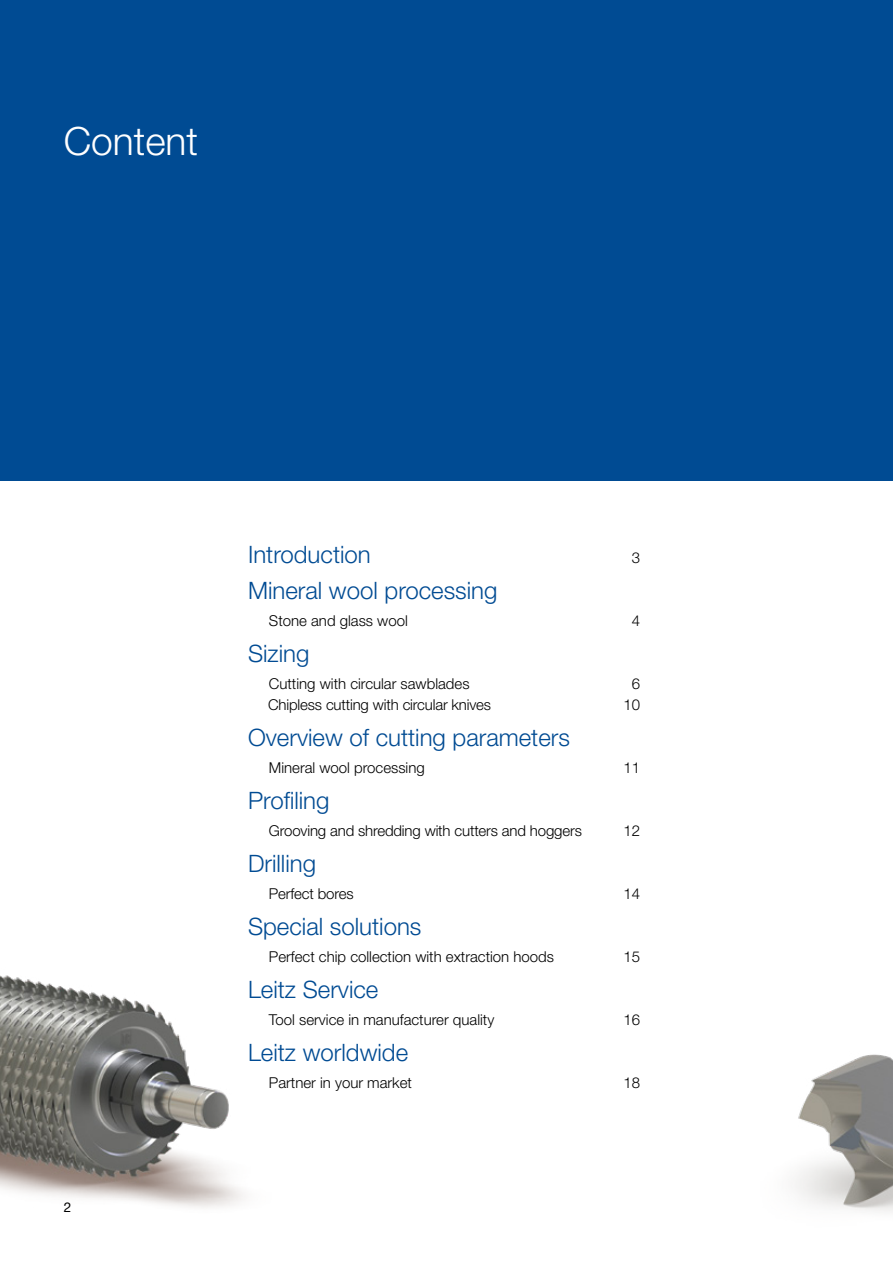
<style>
.page{position:relative;width:893px;height:1263px;background:#fff}
.page>*{position:absolute;margin:0;border:0;box-sizing:border-box;transform-origin:0 0}
.t1{font:300 39px "Helvetica Neue LT Pro";color:#fff}
.t2{font:300 24px "Helvetica Neue LT Pro";color:#004b93}
.t3{font:300 15px/21.6px "Helvetica Neue LT Pro";color:#000}
.t4{font:13.5px "Helvetica Neue LT Pro";color:#000}
</style>
<div class="page">
<div style="left:0;top:0;width:893px;height:480px;background:#004b93"></div>
<img style="left:795px;top:1054px;width:98px;height:158px">
<img style="left:0;top:975px;width:245px;height:233px">
<h1 class="t1" style="left:64px;top:118px;width:136px">Content</h1>
<p class="t4" style="left:64px;top:1199px;width:9px">2</p>
<h2 class="t2" style="left:248px;top:540px;width:124px">Introduction</h2>
<p class="t3" style="left:632px;top:546px;width:10px">3</p>
<h2 class="t2" style="left:248px;top:575px;width:251px">Mineral wool processing</h2>
<p class="t3" style="left:269px;top:609px;width:140px">Stone and glass wool</p>
<p class="t3" style="left:632px;top:609px;width:10px">4</p>
<h2 class="t2" style="left:248px;top:638px;width:63px">Sizing</h2>
<p class="t3" style="left:268px;top:672px;width:224px">Cutting with circular sawblades<br>Chipless cutting with circular knives</p>
<p class="t3" style="left:623px;top:672px;width:18px;text-align:center">6<br>10</p>
<h2 class="t2" style="left:248px;top:723px;width:323px">Overview of cutting parameters</h2>
<p class="t3" style="left:269px;top:757px;width:157px">Mineral wool processing</p>
<p class="t3" style="left:623px;top:757px;width:18px">11</p>
<h2 class="t2" style="left:248px;top:786px;width:83px">Profiling</h2>
<p class="t3" style="left:269px;top:819px;width:314px">Grooving and shredding with cutters and hoggers</p>
<p class="t3" style="left:623px;top:819px;width:18px">12</p>
<h2 class="t2" style="left:248px;top:849px;width:69px">Drilling</h2>
<p class="t3" style="left:269px;top:882px;width:86px">Perfect bores</p>
<p class="t3" style="left:623px;top:882px;width:18px">14</p>
<h2 class="t2" style="left:248px;top:911px;width:175px">Special solutions</h2>
<p class="t3" style="left:269px;top:945px;width:287px">Perfect chip collection with extraction hoods</p>
<p class="t3" style="left:623px;top:945px;width:18px">15</p>
<h2 class="t2" style="left:248px;top:974px;width:132px">Leitz Service</h2>
<p class="t3" style="left:269px;top:1008px;width:227px">Tool service in manufacturer quality</p>
<p class="t3" style="left:623px;top:1008px;width:18px">16</p>
<h2 class="t2" style="left:248px;top:1037px;width:162px">Leitz worldwide</h2>
<p class="t3" style="left:269px;top:1071px;width:145px">Partner in your market</p>
<p class="t3" style="left:623px;top:1071px;width:18px">18</p>
</div>
